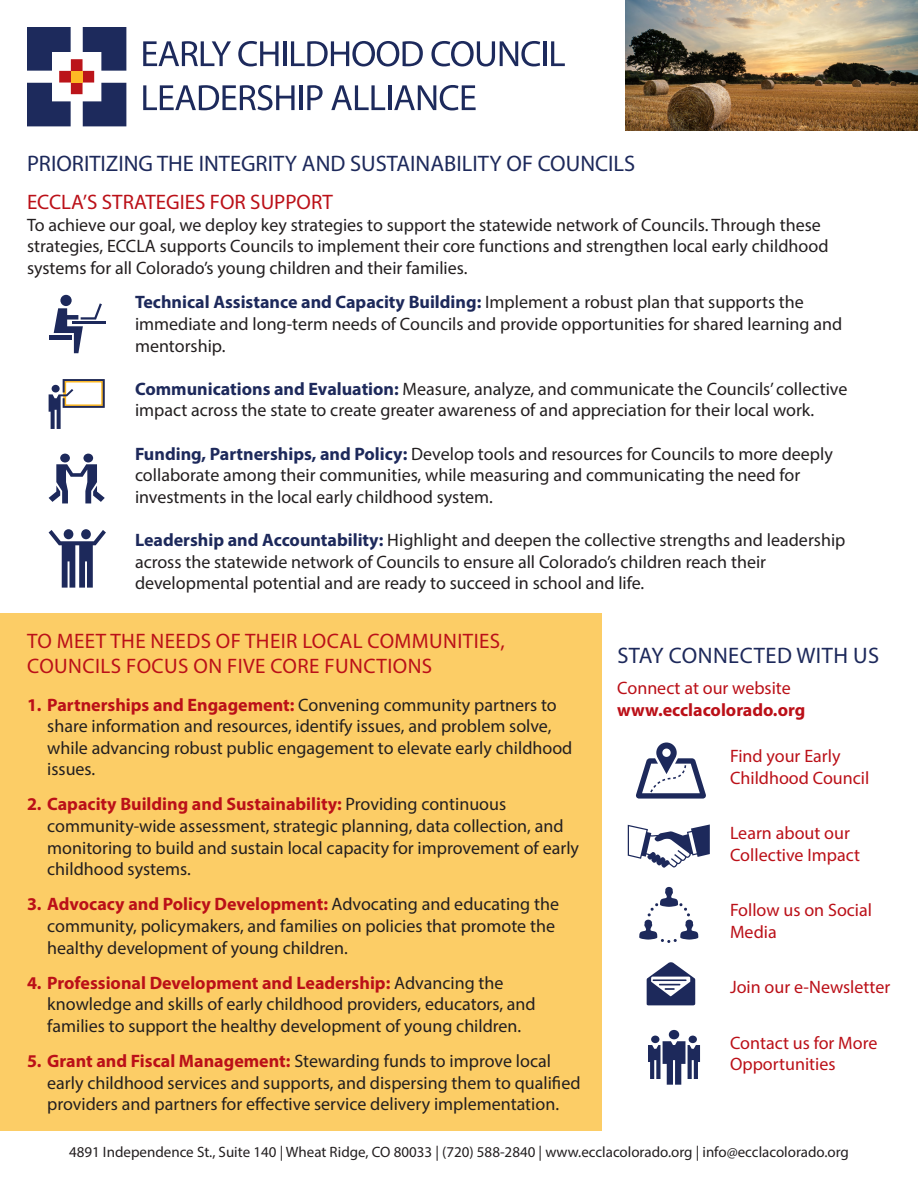
<style>
.page{position:relative;width:918px;height:1188px;background:#fff}
.page>*{position:absolute;margin:0;border:0;box-sizing:border-box;transform-origin:0 0}
.t1{font:22.5px "Myriad Pro";color:#1d295b}
.t2{font:22.5px "Myriad Pro";letter-spacing:.02em;color:#1d295b}
.t3{font:21px/25.2px "Myriad Pro";letter-spacing:.02em;color:#bb1018}
.t4{font:21px "Myriad Pro";color:#bb1018}
.t5{font:18px/21.6px "Myriad Pro";color:#231f20}
.t6{font:18px/21.6px "Myriad Pro";color:#bb1018}
.t7{font:700 18px "Myriad Pro";color:#bb1018}
.t8{font:15px "Myriad Pro";color:#231f20}
.s1{font-weight:700;color:#1d295b}
.s2{font-weight:700;color:#bb1018}
</style>
<div class="page">
<div style="left:0;top:613px;width:602px;height:518px;background:#fccd66"></div>
<svg style="left:143px;top:41px;width:88px;height:25px"></svg>
<svg style="left:238px;top:41px;width:41px;height:25px"></svg>
<hr style="left:283px;top:41px;width:3px;height:25px;background:#1d2a5c">
<svg style="left:291px;top:41px;width:132px;height:25px"></svg>
<svg style="left:431px;top:41px;width:109px;height:25px"></svg>
<hr style="left:543px;top:41px;width:3px;height:25px;background:#1d2a5c">
<svg style="left:551px;top:41px;width:14px;height:25px"></svg>
<svg style="left:143px;top:85px;width:152px;height:25px"></svg>
<hr style="left:299px;top:85px;width:4px;height:25px;background:#1d2a5c">
<svg style="left:307px;top:85px;width:16px;height:25px"></svg>
<svg style="left:331px;top:85px;width:54px;height:25px"></svg>
<hr style="left:388px;top:85px;width:3px;height:25px;background:#1d2a5c">
<svg style="left:394px;top:85px;width:82px;height:25px"></svg>
<svg style="left:27px;top:27px;width:99px;height:99px"></svg>
<div style="left:60px;top:295px;width:12px;height:11px;background:#1d295b;border-radius:50%"></div>
<div style="left:49px;top:335px;width:23px;height:5px;background:#1d295b"></div>
<hr style="left:72px;top:322px;width:33px;height:2px;background:#1d295b">
<svg style="left:54px;top:303px;width:48px;height:50px"></svg>
<svg style="left:49px;top:379px;width:56px;height:50px"></svg>
<div style="left:60px;top:454px;width:10px;height:9px;background:#1d295b;border-radius:50%"></div>
<div style="left:83px;top:454px;width:10px;height:9px;background:#1d295b;border-radius:50%"></div>
<svg style="left:49px;top:464px;width:56px;height:39px"></svg>
<svg style="left:49px;top:530px;width:57px;height:58px"></svg>
<img style="left:625px;top:0;width:293px;height:130px">
<svg style="left:628px;top:824px;width:82px;height:44px"></svg>
<svg style="left:647px;top:962px;width:48px;height:43px"></svg>
<hr style="left:653px;top:979px;width:34px;height:2px;background:#1d295b">
<svg style="left:639px;top:887px;width:59px;height:56px"></svg>
<svg style="left:636px;top:743px;width:70px;height:56px"></svg>
<div style="left:669px;top:1030px;width:10px;height:9px;background:#1d295b;border-radius:50%"></div>
<div style="left:689px;top:1036px;width:8px;height:7px;background:#1d295b;border-radius:50%"></div>
<div style="left:651px;top:1036px;width:8px;height:7px;background:#1d295b;border-radius:50%"></div>
<svg style="left:648px;top:1041px;width:52px;height:44px"></svg>
<p class="t1" style="left:27px;top:150px;width:610px">PRIORITIZING THE INTEGRITY AND SUSTAINABILITY OF COUNCILS</p>
<p class="t4" style="left:27px;top:189px;width:308px">ECCLA’S STRATEGIES FOR SUPPORT</p>
<p class="t5" style="left:27px;top:214px;width:803px">To achieve our goal, we deploy key strategies to support the statewide network of Councils. Through these strategies, ECCLA supports Councils to implement their core functions and strengthen local early childhood systems for all Colorado’s young children and their families.</p>
<p class="t5" style="left:135px;top:291px;width:709px"><span class="s1">Technical Assistance and Capacity Building:</span> Implement a robust plan that supports the immediate and long-term needs of Councils and provide opportunities for shared learning and mentorship.</p>
<p class="t5" style="left:135px;top:378px;width:714px"><span class="s1">Communications and Evaluation:</span> Measure, analyze, and communicate the Councils’ collective impact across the state to create greater awareness of and appreciation for their local work.</p>
<p class="t5" style="left:135px;top:442px;width:699px"><span class="s1">Funding, Partnerships, and Policy:</span> Develop tools and resources for Councils to more deeply collaborate among their communities, while measuring and communicating the need for investments in the local early childhood system.</p>
<p class="t5" style="left:135px;top:529px;width:712px"><span class="s1">Leadership and Accountability:</span> Highlight and deepen the collective strengths and leadership across the statewide network of Councils to ensure all Colorado’s children reach their developmental potential and are ready to succeed in school and life.</p>
<p class="t3" style="left:27px;top:628px;width:479px">TO MEET THE NEEDS OF THEIR LOCAL COMMUNITIES,<br>COUNCILS FOCUS ON FIVE CORE FUNCTIONS</p>
<p class="t5" style="left:47px;top:693px;width:527px;text-indent:-20px"><span class="s2">1. Partnerships and Engagement:</span> Convening community partners to share information and resources, identify issues, and problem solve, while advancing robust public engagement to elevate early childhood issues.</p>
<p class="t5" style="left:47px;top:793px;width:533px;text-indent:-20px"><span class="s2">2. Capacity Building and Sustainability:</span> Providing continuous community-wide assessment, strategic planning, data collection, and monitoring to build and sustain local capacity for improvement of early childhood systems.</p>
<p class="t5" style="left:47px;top:893px;width:513px;text-indent:-20px"><span class="s2">3. Advocacy and Policy Development:</span> Advocating and educating the community, policymakers, and families on policies that promote the healthy development of young children.</p>
<p class="t5" style="left:47px;top:972px;width:490px;text-indent:-20px"><span class="s2">4. Professional Development and Leadership:</span> Advancing the knowledge and skills of early childhood providers, educators, and families to support the healthy development of young children.</p>
<p class="t5" style="left:47px;top:1050px;width:535px;text-indent:-20px"><span class="s2">5. Grant and Fiscal Management:</span> Stewarding funds to improve local early childhood services and supports, and dispersing them to qualified providers and partners for effective service delivery implementation.</p>
<p class="t2" style="left:617px;top:642px;width:263px">STAY CONNECTED WITH US</p>
<p class="t6" style="left:617px;top:677px;width:175px">Connect at our website</p>
<p class="t7" style="left:617px;top:698px;width:190px">www.ecclacolorado.org</p>
<p class="t6" style="left:730px;top:745px;width:141px">Find your Early<br>Childhood Council</p>
<p class="t6" style="left:730px;top:822px;width:132px">Learn about our<br>Collective Impact</p>
<p class="t6" style="left:730px;top:899px;width:144px">Follow us on Social<br>Media</p>
<p class="t6" style="left:730px;top:976px;width:162px">Join our e-Newsletter</p>
<p class="t6" style="left:730px;top:1032px;width:149px">Contact us for More<br>Opportunities</p>
<p class="t8" style="left:69px;top:1143px;width:781px">4891 Independence St., Suite 140 | Wheat Ridge, CO 80033 | (720) 588-2840 | www.ecclacolorado.org | info@ecclacolorado.org</p>
</div>
